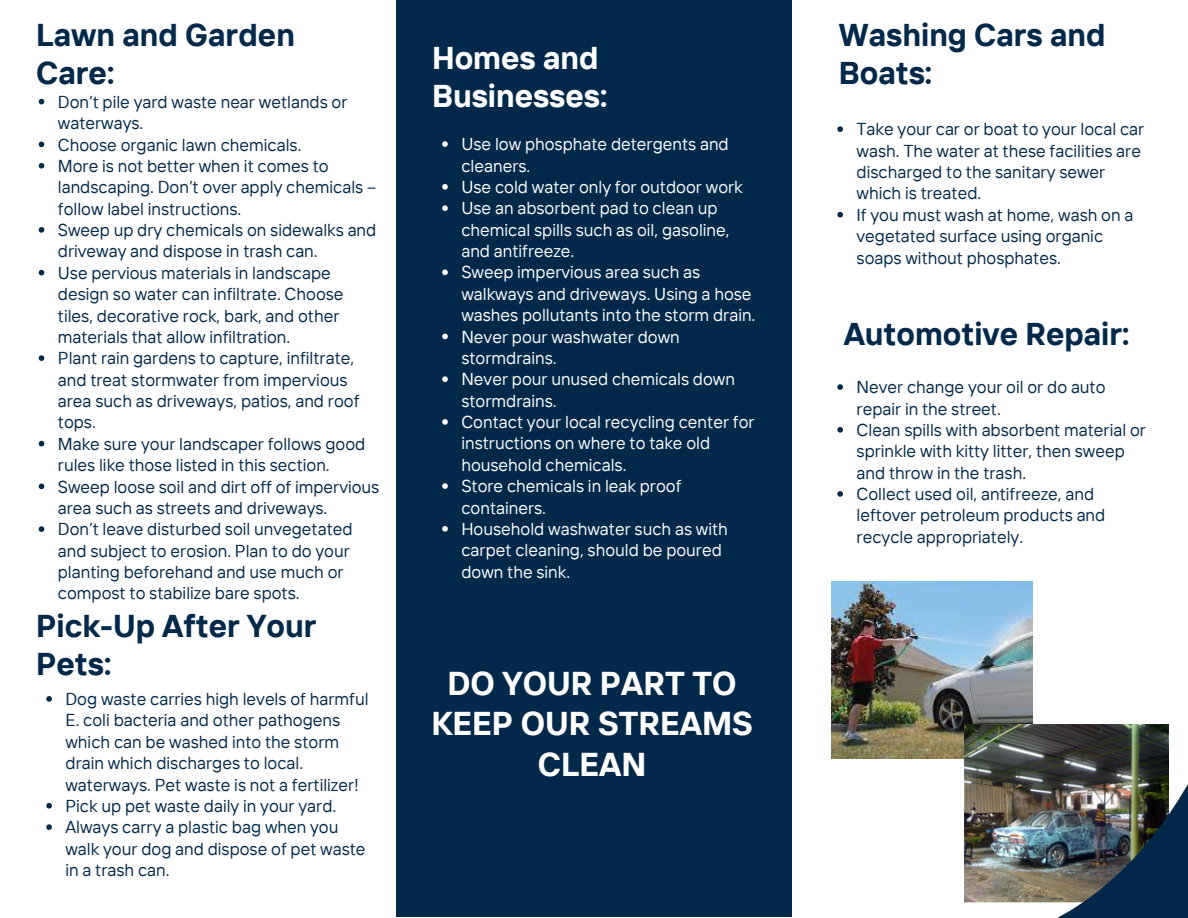
<style>
.page{position:relative;width:1188px;height:918px;background:#fff}
.page>*{position:absolute;margin:0;border:0;box-sizing:border-box;transform-origin:0 0}
.t1{font:700 33px/40.5px "TT Interphases";color:#fff;text-align:center}
.t2{font:700 31.5px/38.2px "TT Interphases";color:#022949}
.t3{font:700 31.5px/38.2px "TT Interphases";color:#fff}
.t4{font:17.25px/21.3px "TT Interphases";color:#022949}
.t5{font:17.25px/21.3px "TT Interphases";color:#fff}
</style>
<div class="page">
<div style="left:396px;top:0;width:396px;height:917px;background:#022949"></div>
<img style="left:831px;top:581px;width:202px;height:177px">
<img style="left:895px;top:694px;width:293px;height:224px">
<svg style="left:442px;top:141px;width:6px;height:6px"></svg>
<svg style="left:442px;top:184px;width:6px;height:6px"></svg>
<svg style="left:442px;top:205px;width:6px;height:6px"></svg>
<svg style="left:442px;top:269px;width:6px;height:6px"></svg>
<svg style="left:442px;top:334px;width:6px;height:5px"></svg>
<svg style="left:442px;top:376px;width:6px;height:6px"></svg>
<svg style="left:442px;top:419px;width:6px;height:6px"></svg>
<svg style="left:442px;top:483px;width:6px;height:6px"></svg>
<svg style="left:442px;top:526px;width:6px;height:6px"></svg>
<svg style="left:39px;top:99px;width:5px;height:5px"></svg>
<svg style="left:39px;top:142px;width:5px;height:5px"></svg>
<svg style="left:39px;top:163px;width:5px;height:6px"></svg>
<svg style="left:39px;top:227px;width:5px;height:6px"></svg>
<svg style="left:39px;top:270px;width:5px;height:5px"></svg>
<svg style="left:39px;top:355px;width:5px;height:6px"></svg>
<svg style="left:39px;top:441px;width:5px;height:5px"></svg>
<svg style="left:39px;top:484px;width:5px;height:5px"></svg>
<svg style="left:39px;top:526px;width:5px;height:6px"></svg>
<svg style="left:837px;top:126px;width:6px;height:6px"></svg>
<svg style="left:837px;top:212px;width:6px;height:5px"></svg>
<svg style="left:837px;top:384px;width:6px;height:6px"></svg>
<svg style="left:837px;top:427px;width:6px;height:6px"></svg>
<svg style="left:837px;top:491px;width:6px;height:6px"></svg>
<svg style="left:46px;top:696px;width:6px;height:6px"></svg>
<svg style="left:46px;top:803px;width:6px;height:6px"></svg>
<svg style="left:46px;top:824px;width:6px;height:6px"></svg>
<h2 class="t2" style="left:36px;top:15px;width:260px">Lawn and Garden<br>Care:</h2>
<p class="t4" style="left:58px;top:91px;width:323px">Don’t pile yard waste near wetlands or waterways.<br>Choose organic lawn chemicals.<br>More is not better when it comes to landscaping. Don’t over apply chemicals – follow label instructions.<br>Sweep up dry chemicals on sidewalks and driveway and dispose in trash can.<br>Use pervious materials in landscape design so water can infiltrate. Choose tiles, decorative rock, bark, and other materials that allow infiltration.<br>Plant rain gardens to capture, infiltrate, and treat stormwater from impervious area such as driveways, patios, and roof tops.<br>Make sure your landscaper follows good rules like those listed in this section.<br>Sweep loose soil and dirt off of impervious area such as streets and driveways.<br>Don’t leave disturbed soil unvegetated and subject to erosion. Plan to do your planting beforehand and use much or compost to stabilize bare spots.</p>
<h2 class="t2" style="left:36px;top:606px;width:282px">Pick-Up After Your<br>Pets:</h2>
<p class="t4" style="left:65px;top:688px;width:305px">Dog waste carries high levels of harmful E. coli bacteria and other pathogens which can be washed into the storm drain which discharges to local. waterways. Pet waste is not a fertilizer!<br>Pick up pet waste daily in your yard.<br>Always carry a plastic bag when you walk your dog and dispose of pet waste in a trash can.</p>
<h2 class="t3" style="left:432px;top:38px;width:177px">Homes and<br>Businesses:</h2>
<p class="t5" style="left:461px;top:133px;width:296px">Use low phosphate detergents and cleaners.<br>Use cold water only for outdoor work<br>Use an absorbent pad to clean up chemical spills such as oil, gasoline, and antifreeze.<br>Sweep impervious area such as walkways and driveways. Using a hose washes pollutants into the storm drain.<br>Never pour washwater down stormdrains.<br>Never pour unused chemicals down stormdrains.<br>Contact your local recycling center for instructions on where to take old household chemicals.<br>Store chemicals in leak proof containers.<br>Household washwater such as with carpet cleaning, should be poured down the sink.</p>
<h1 class="t1" style="left:431px;top:662px;width:323px">DO YOUR PART TO<br>KEEP OUR STREAMS<br>CLEAN</h1>
<h2 class="t2" style="left:839px;top:15px;width:268px">Washing Cars and<br>Boats:</h2>
<p class="t4" style="left:857px;top:118px;width:289px">Take your car or boat to your local car wash. The water at these facilities are discharged to the sanitary sewer which is treated.<br>If you must wash at home, wash on a vegetated surface using organic soaps without phosphates.</p>
<h2 class="t2" style="left:844px;top:314px;width:287px">Automotive Repair:</h2>
<p class="t4" style="left:857px;top:376px;width:291px">Never change your oil or do auto repair in the street.<br>Clean spills with absorbent material or sprinkle with kitty litter, then sweep and throw in the trash.<br>Collect used oil, antifreeze, and leftover petroleum products and recycle appropriately.</p>
</div>
